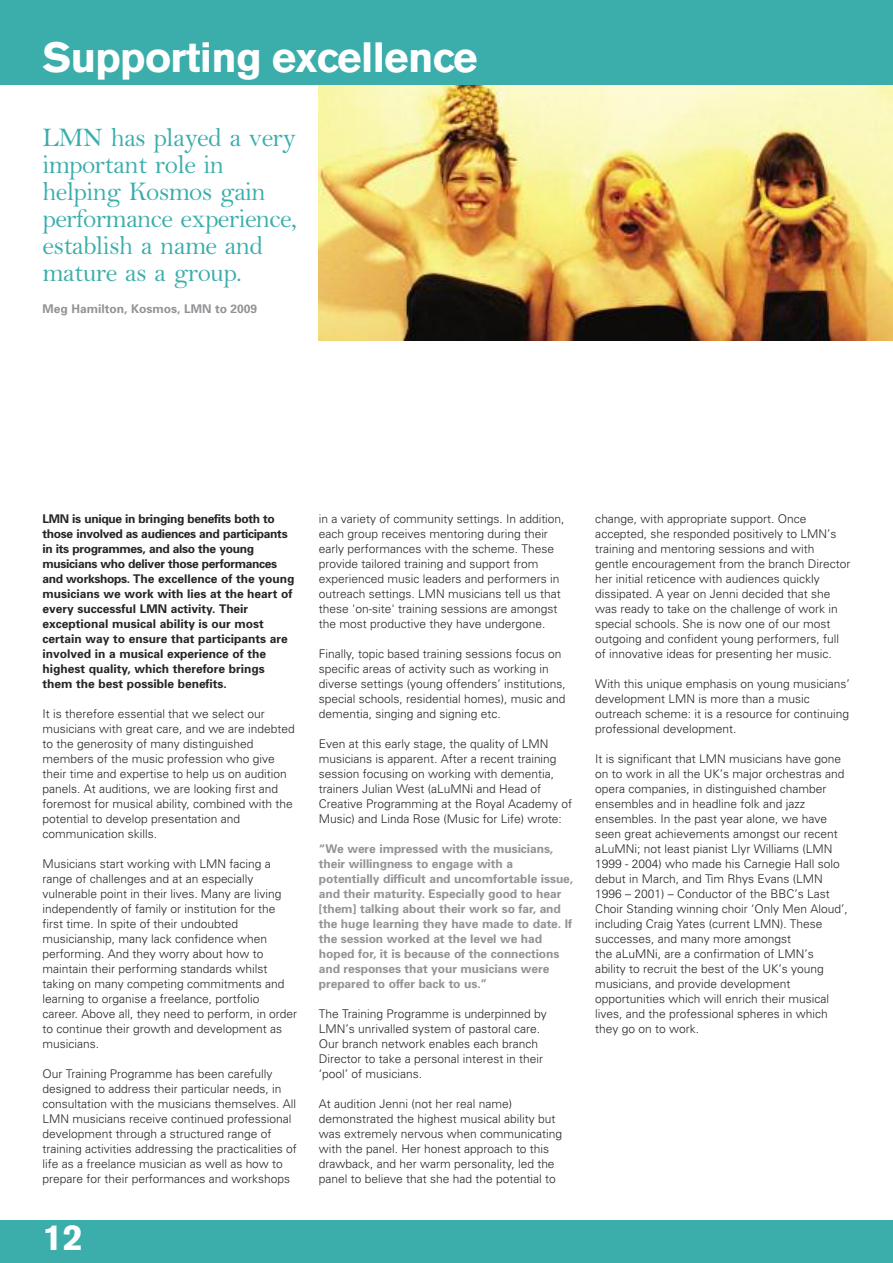
<style>
.page{position:relative;width:893px;height:1263px;background:#fff}
.page>*{position:absolute;margin:0;border:0;box-sizing:border-box;transform-origin:0 0}
.t1{font:700 42px "Akzidenz Grotesk BE";letter-spacing:-.015em;color:#fff}
.t2{font:700 36px "Akzidenz Grotesk BE";color:#fff}
.t3{font:27px/27px "M Bell";letter-spacing:-.025em;color:#3baeac}
.t4{font:300 12px/15px "Univers";color:#272627}
.t5{font:700 12px/15px "Univers";color:#272627}
.t6{font:700 12px/15px "Univers";letter-spacing:-.005em;color:#919396}
</style>
<div class="page">
<div style="left:0;top:0;width:893px;height:85px;background:#3baeac"></div>
<div style="left:0;top:1220px;width:893px;height:43px;background:#3baeac"></div>
<img style="left:319px;top:85px;width:573px;height:255px">
<h1 class="t1" style="left:43px;top:41px;width:437px">Supporting excellence</h1>
<h3 class="t3" style="left:43px;top:127px;width:256px">LMN has played a very important role in helping Kosmos gain performance experience, establish a name and mature as a group.</h3>
<p class="t6" style="left:43px;top:302px;width:216px">Meg Hamilton, Kosmos, LMN to 2009</p>
<p class="t5" style="left:43px;top:512px;width:253px">LMN is unique in bringing benefits both to those involved as audiences and participants in its programmes, and also the young musicians who deliver those performances and workshops. The excellence of the young musicians we work with lies at the heart of every successful LMN activity. Their exceptional musical ability is our most certain way to ensure that participants are involved in a musical experience of the highest quality, which therefore brings them the best possible benefits.</p>
<p class="t4" style="left:43px;top:707px;width:254px">It is therefore essential that we select our musicians with great care, and we are indebted to the generosity of many distinguished members of the music profession who give their time and expertise to help us on audition panels. At auditions, we are looking first and foremost for musical ability, combined with the potential to develop presentation and communication skills.</p>
<p class="t4" style="left:43px;top:857px;width:256px">Musicians start working with LMN facing a range of challenges and at an especially vulnerable point in their lives. Many are living independently of family or institution for the first time. In spite of their undoubted musicianship, many lack confidence when performing. And they worry about how to maintain their performing standards whilst taking on many competing commitments and learning to organise a freelance, portfolio career. Above all, they need to perform, in order to continue their growth and development as musicians.</p>
<p class="t4" style="left:43px;top:1067px;width:256px">Our Training Programme has been carefully designed to address their particular needs, in consultation with the musicians themselves. All LMN musicians receive continued professional development through a structured range of training activities addressing the practicalities of life as a freelance musician as well as how to prepare for their performances and workshops</p>
<h2 class="t2" style="left:43px;top:1223px;width:42px">12</h2>
<p class="t4" style="left:319px;top:512px;width:247px">in a variety of community settings. In addition, each group receives mentoring during their early performances with the scheme. These provide tailored training and support from experienced music leaders and performers in outreach settings. LMN musicians tell us that these 'on-site' training sessions are amongst the most productive they have undergone.</p>
<p class="t4" style="left:319px;top:647px;width:248px">Finally, topic based training sessions focus on specific areas of activity such as working in diverse settings (young offenders’ institutions, special schools, residential homes), music and dementia, singing and signing etc.</p>
<p class="t4" style="left:319px;top:737px;width:255px">Even at this early stage, the quality of LMN musicians is apparent. After a recent training session focusing on working with dementia, trainers Julian West (aLuMNi and Head of Creative Programming at the Royal Academy of Music) and Linda Rose (Music for Life) wrote:</p>
<p class="t6" style="left:319px;top:842px;width:256px">“We were impressed with the musicians, their willingness to engage with a potentially difficult and uncomfortable issue, and their maturity. Especially good to hear [them] talking about their work so far, and the huge learning they have made to date. If the session worked at the level we had hoped for, it is because of the connections and responses that your musicians were prepared to offer back to us.”</p>
<p class="t4" style="left:319px;top:1007px;width:229px">The Training Programme is underpinned by LMN’s unrivalled system of pastoral care.<br>Our branch network enables each branch Director to take a personal interest in their ‘pool’ of musicians.</p>
<p class="t4" style="left:319px;top:1097px;width:245px">At audition Jenni (not her real name) demonstrated the highest musical ability but was extremely nervous when communicating with the panel. Her honest approach to this drawback, and her warm personality, led the panel to believe that she had the potential to</p>
<p class="t4" style="left:595px;top:512px;width:257px">change, with appropriate support. Once accepted, she responded positively to LMN’s training and mentoring sessions and with gentle encouragement from the branch Director her initial reticence with audiences quickly dissipated. A year on Jenni decided that she was ready to take on the challenge of work in special schools. She is now one of our most outgoing and confident young performers, full of innovative ideas for presenting her music.</p>
<p class="t4" style="left:595px;top:677px;width:256px">With this unique emphasis on young musicians’ development LMN is more than a music outreach scheme: it is a resource for continuing professional development.</p>
<p class="t4" style="left:595px;top:752px;width:254px">It is significant that LMN musicians have gone on to work in all the UK’s major orchestras and opera companies, in distinguished chamber ensembles and in headline folk and jazz ensembles. In the past year alone, we have seen great achievements amongst our recent aLuMNi; not least pianist Llyr Williams (LMN 1999 - 2004) who made his Carnegie Hall solo debut in March, and Tim Rhys Evans (LMN 1996 – 2001) – Conductor of the BBC’s Last Choir Standing winning choir ‘Only Men Aloud’, including Craig Yates (current LMN). These successes, and many more amongst<br>the aLuMNi, are a confirmation of LMN’s<br>ability to recruit the best of the UK’s young musicians, and provide development opportunities which will enrich their musical lives, and the professional spheres in which they go on to work.</p>
</div>
